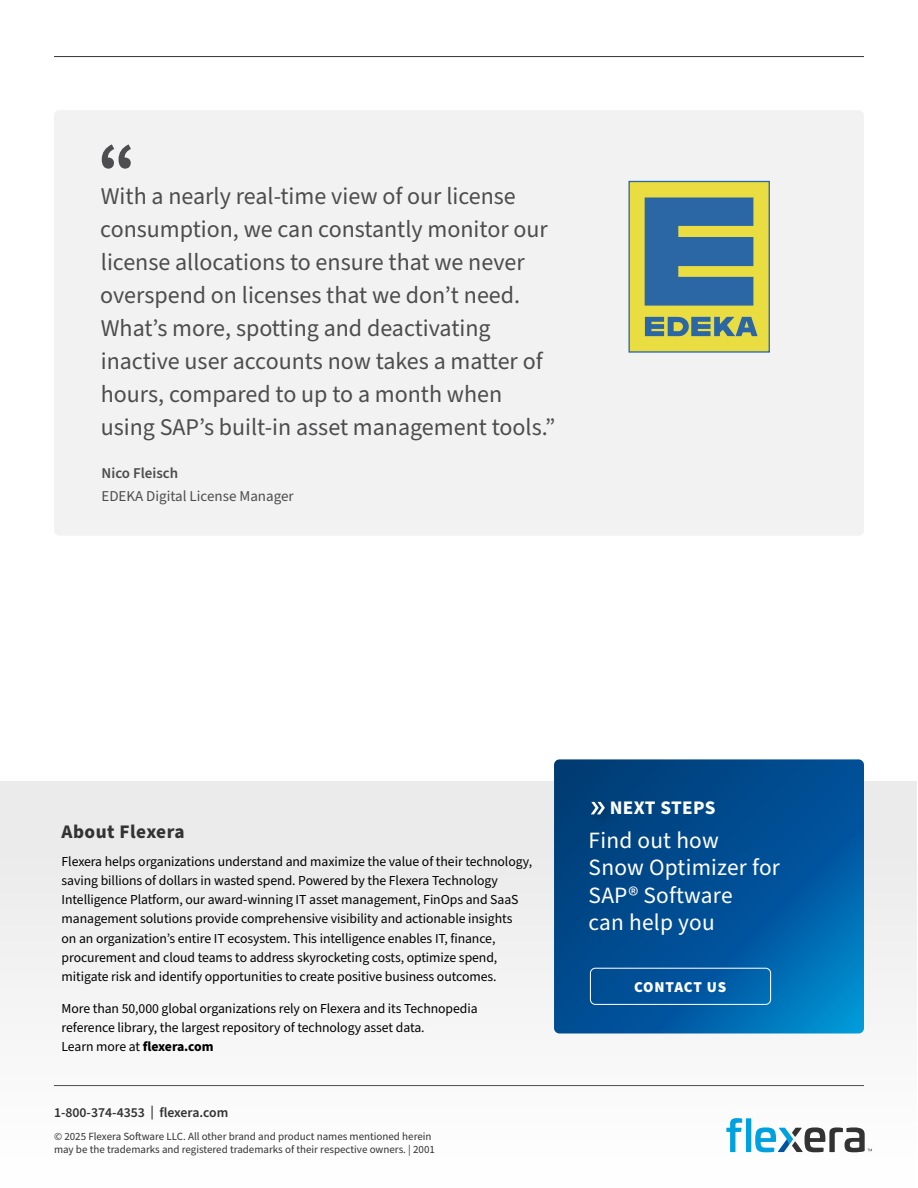
<style>
.page{position:relative;width:918px;height:1188px;background:#fff}
.page>*{position:absolute;margin:0;border:0;box-sizing:border-box;transform-origin:0 0}
.t1{font:700 68.7px "Source Sans Pro";color:#4d4d4f}
.t2{font:24px/33px "Source Sans Pro";color:#4d4d4f}
.t3{font:23.4px/27.5px "Source Sans Pro";letter-spacing:.01em;color:#fff}
.t4{font:700 19.2px "Source Sans Pro";letter-spacing:.025em;color:#333}
.t5{font:700 19.2px "Source Sans Pro";letter-spacing:.02em;color:#fff}
.t6{font:900 15.15px "Source Sans Pro";letter-spacing:.05em;color:#fff}
.t7{font:15px "Source Sans Pro";color:#4d4d4f}
.t8{font:600 15px "Source Sans Pro";color:#4d4d4f}
.t9{font:13.8px/19.2px "Source Sans Pro";letter-spacing:-.005em;color:#000}
.t10{font:600 13.8px "Source Sans Pro";color:#333}
.t11{font:10.95px/13.2px "Source Sans Pro";color:#333}
.s1{font-weight:700}
</style>
<div class="page">
<div style="left:1px;top:782px;width:916px;height:406px;background:#f5f5f5"></div>
<hr style="left:54px;top:1085px;width:810px;height:1px;background:#4d4d4f">
<svg style="left:554px;top:759px;width:310px;height:275px;background:#015497"></svg>
<div style="left:590px;top:968px;width:181px;height:37px;border:1px solid #fff;border-radius:5px"></div>
<div style="left:589px;top:799px;width:28px;height:28px;background:#00407b"></div>
<svg style="left:591px;top:802px;width:14px;height:14px"></svg>
<hr style="left:54px;top:56px;width:810px;height:1px;background:#333">
<svg style="left:726px;top:1118px;width:16px;height:34px"></svg>
<div style="left:746px;top:1118px;width:5px;height:34px;background:#00a1de"></div>
<svg style="left:755px;top:1127px;width:117px;height:25px"></svg>
<div style="left:54px;top:110px;width:810px;height:426px;background:#f2f2f2;border-radius:5px"></div>
<div style="left:629px;top:181px;width:141px;height:172px;background:#e9dd42;border:1px solid #2b66a5"></div>
<svg style="left:645px;top:197px;width:108px;height:109px;background:#467796"></svg>
<svg style="left:645px;top:317px;width:113px;height:19px"></svg>
<h1 class="t1" style="left:98px;top:122px;width:39px">“</h1>
<p class="t2" style="left:100px;top:180px;width:457px">With a nearly real-time view of our license consumption, we can constantly monitor our license allocations to ensure that we never overspend on licenses that we don’t need.<br>What’s more, spotting and deactivating inactive user accounts now takes a matter of hours, compared to up to a month when using SAP’s built-in asset management tools.”</p>
<p class="t8" style="left:102px;top:463px;width:78px">Nico Fleisch</p>
<p class="t7" style="left:102px;top:486px;width:194px">EDEKA Digital License Manager</p>
<h3 class="t4" style="left:62px;top:819px;width:125px">About Flexera</h3>
<p class="t9" style="left:62px;top:852px;width:472px">Flexera helps organizations understand and maximize the value of their technology, saving billions of dollars in wasted spend. Powered by the Flexera Technology Intelligence Platform, our award-winning IT asset management, FinOps and SaaS management solutions provide comprehensive visibility and actionable insights<br>on an organization’s entire IT ecosystem. This intelligence enables IT, finance, procurement and cloud teams to address skyrocketing costs, optimize spend, mitigate risk and identify opportunities to create positive business outcomes.</p>
<p class="t9" style="left:62px;top:999px;width:418px">More than 50,000 global organizations rely on Flexera and its Technopedia reference library, the largest repository of technology asset data.<br>Learn more at <span class="s1">flexera.com</span></p>
<p class="t10" style="left:54px;top:1103px;width:176px">1-800-374-4353 | flexera.com</p>
<p class="t11" style="left:54px;top:1130px;width:382px">© 2025 Flexera Software LLC. All other brand and product names mentioned herein may be the trademarks and registered trademarks of their respective owners. | 2001</p>
<h3 class="t5" style="left:610px;top:795px;width:107px">NEXT STEPS</h3>
<h3 class="t3" style="left:589px;top:827px;width:193px">Find out how<br>Snow Optimizer for<br>SAP® Software<br>can help you</h3>
<p class="t6" style="left:634px;top:976px;width:94px">CONTACT US</p>
</div>
